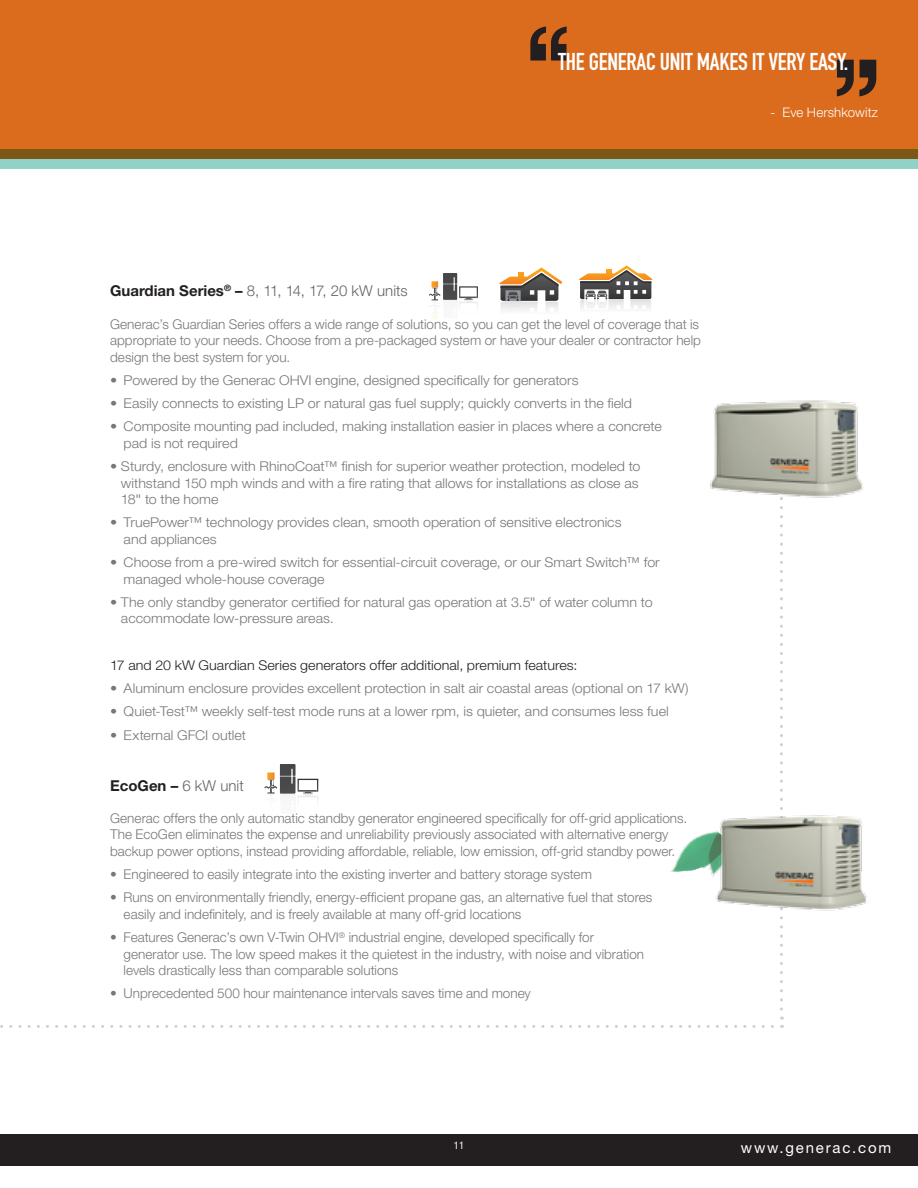
<style>
.page{position:relative;width:918px;height:1188px;background:#fff}
.page>*{position:absolute;margin:0;border:0;box-sizing:border-box;transform-origin:0 0}
.t1{font:24px "DIN Engschrift Std";color:#fff}
.t2{font:300 15px "Helvetica Neue LT Std";letter-spacing:-.005em;color:#636466}
.t3{font:15px "Helvetica Neue LT Std";letter-spacing:.12em;color:#fff}
.t4{font:700 15px "Helvetica Neue LT Std";color:#231f20}
.t5{font:300 13.5px/16.5px "Helvetica Neue LT Std";color:#757779}
.t6{font:300 13.5px/16.5px "Helvetica Neue LT Std";color:#757779;scale:1.06 1}
.t7{font:300 13.5px "Helvetica Neue LT Std";color:#231f20;scale:1.06 1}
.t8{font:300 13.2px "Helvetica Neue LT Std";letter-spacing:.01em;color:#fff}
.t9{font:condensed 10.5px "Helvetica Neue LT Std";color:#fff}
.s1{font-weight:700;color:#231f20}
.s2{font-weight:400;font-stretch:condensed}
.s3{font-weight:300;color:#636466}
</style>
<div class="page">
<div style="left:0;top:1134px;width:918px;height:32px;background:#231f20"></div>
<div style="left:0;top:0;width:918px;height:159px;background:#db6c1d"></div>
<svg style="left:499px;top:267px;width:63px;height:43px"></svg>
<svg style="left:579px;top:265px;width:74px;height:44px"></svg>
<svg style="left:429px;top:273px;width:49px;height:46px"></svg>
<svg style="left:264px;top:764px;width:54px;height:38px"></svg>
<img style="left:670px;top:832px;width:44px;height:40px">
<img style="left:701px;top:833px;width:13px;height:44px">
<svg style="left:780px;top:498px;width:3px;height:511px"></svg>
<svg style="left:0;top:1025px;width:772px;height:3px"></svg>
<svg style="left:530px;top:26px;width:37px;height:35px"></svg>
<svg style="left:837px;top:60px;width:39px;height:36px"></svg>
<img style="left:710px;top:400px;width:154px;height:98px">
<img style="left:714px;top:815px;width:153px;height:97px">
<svg style="left:0;top:149px;width:918px;height:20px"></svg>
<h1 class="t1" style="left:558px;top:47px;width:51px">THE GENERAC</h1>
<h1 class="t1" style="left:660px;top:47px;width:48px">UNIT MAKES</h1>
<h1 class="t1" style="left:752px;top:47px;width:98px">IT VERY EASY.</h1>
<p class="t8" style="left:770px;top:104px;width:109px">- Eve Hershkowitz</p>
<p class="t2" style="left:110px;top:281px;width:299px"><span class="s1">Guardian Series</span><sup>®</sup> <span class="s1">–</span> 8, 11, 14, 17, 20 kW units</p>
<p class="t5" style="left:110px;top:315px;width:592px">Generac’s Guardian Series offers a wide range of solutions, so you can get the level of coverage that is appropriate to your needs. Choose from a pre-packaged system or have your dealer or contractor help design the best system for you.</p>
<p class="t6" style="left:110px;top:372px;width:444px">• Powered by the Generac OHVI engine, designed specifically for generators</p>
<p class="t6" style="left:110px;top:395px;width:494px">• Easily connects to existing LP or natural gas fuel supply; quickly converts in the field</p>
<p class="t6" style="left:124px;top:418px;width:509px;text-indent:-14px">• Composite mounting pad included, making installation easier in places where a concrete pad is not required</p>
<p class="t6" style="left:121px;top:458px;width:492px;text-indent:-11px">• Sturdy, enclosure with RhinoCoat™ finish for superior weather protection, modeled to withstand 150 mph winds and with a fire rating that allows for installations as close as<br>18<span class="s2">"</span> to the home</p>
<p class="t6" style="left:124px;top:514px;width:471px;text-indent:-14px">• TruePower™ technology provides clean, smooth operation of sensitive electronics and appliances</p>
<p class="t6" style="left:124px;top:554px;width:507px;text-indent:-14px">• Choose from a pre-wired switch for essential-circuit coverage, or our Smart Switch™ for managed whole-house coverage</p>
<p class="t6" style="left:121px;top:593px;width:503px;text-indent:-11px">• The only standby generator certified for natural gas operation at 3.5<span class="s2">"</span> of water column to accommodate low-pressure areas.</p>
<p class="t7" style="left:110px;top:657px;width:442px">17 and 20 kW Guardian Series generators offer additional, premium features:</p>
<p class="t6" style="left:110px;top:680px;width:547px">• Aluminum enclosure provides excellent protection in salt air coastal areas (optional on 17 kW)</p>
<p class="t6" style="left:110px;top:703px;width:529px">• Quiet-Test™ weekly self-test mode runs at a lower rpm, is quieter, and consumes less fuel</p>
<p class="t6" style="left:110px;top:726px;width:130px">• External GFCI outlet</p>
<p class="t4" style="left:110px;top:776px;width:135px">EcoGen – <span class="s3">6 kW unit</span></p>
<p class="t5" style="left:110px;top:810px;width:579px">Generac offers the only automatic standby generator engineered specifically for off-grid applications.<br>The EcoGen eliminates the expense and unreliability previously associated with alternative energy backup power options, instead providing affordable, reliable, low emission, off-grid standby power.</p>
<p class="t5" style="left:110px;top:866px;width:483px">• Engineered to easily integrate into the existing inverter and battery storage system</p>
<p class="t5" style="left:124px;top:889px;width:530px;text-indent:-14px">• Runs on environmentally friendly, energy-efficient propane gas, an alternative fuel that stores easily and indefinitely, and is freely available at many off-grid locations</p>
<p class="t5" style="left:124px;top:929px;width:522px;text-indent:-13px">• Features Generac’s own V-Twin OHVI<sup>®</sup> industrial engine, developed specifically for generator use. The low speed makes it the quietest in the industry, with noise and vibration levels drastically less than comparable solutions</p>
<p class="t5" style="left:110px;top:985px;width:422px">• Unprecedented 500 hour maintenance intervals saves time and money</p>
<p class="t9" style="left:454px;top:1139px;width:12px">11</p>
<p class="t3" style="left:741px;top:1139px;width:152px">www.generac.com</p>
</div>
